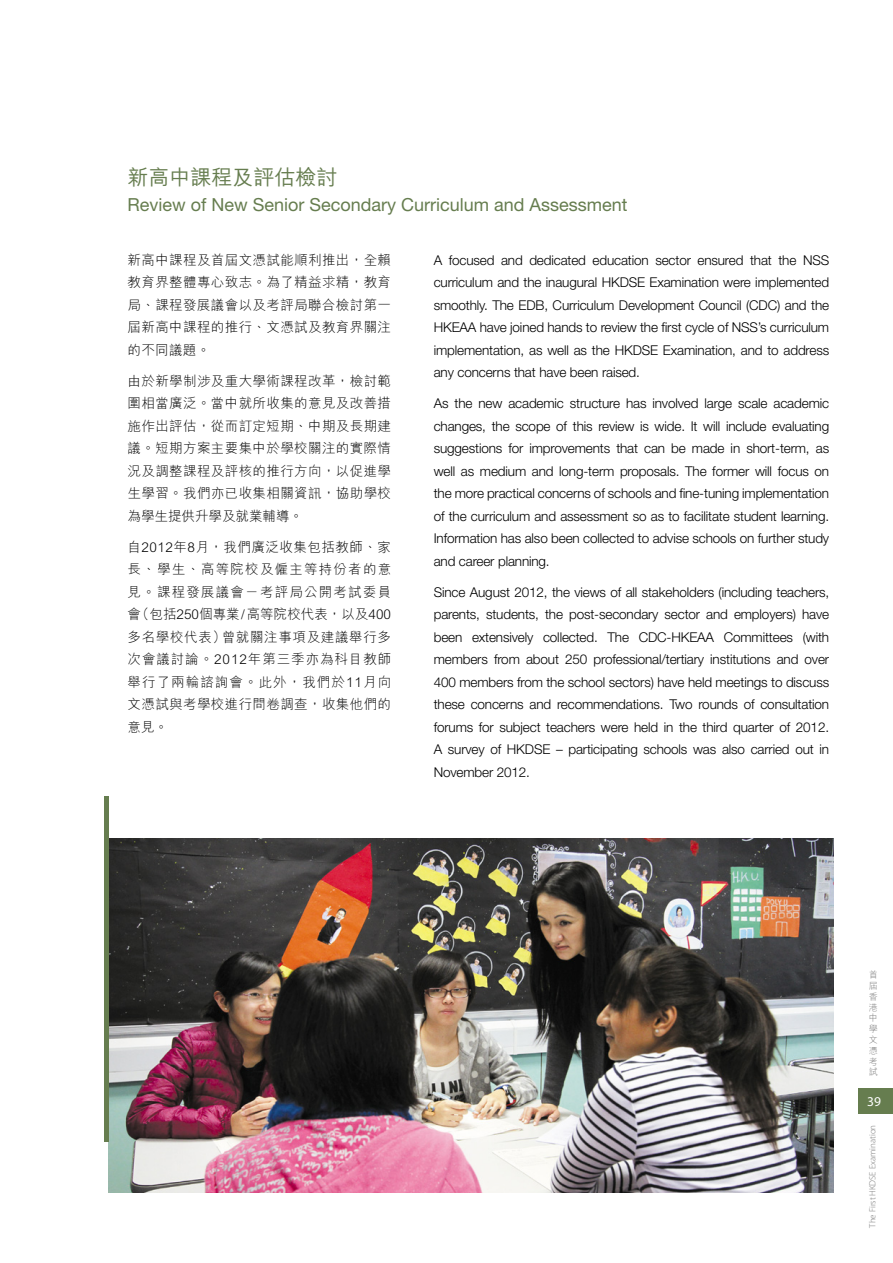
<style>
.page{position:relative;width:893px;height:1263px;background:#fff}
.page>*{position:absolute;margin:0;border:0;box-sizing:border-box;transform-origin:0 0}
.t1{font:21px "M Hei HK Medium E Ten B5 H";color:#667d4f}
.t2{font:18px "Helvetica Neue LT Std";color:#667d4f}
.t3{font:300 13.5px/22.5px "Helvetica Neue LT Std";letter-spacing:-.01em;color:#000;text-align:justify}
.t4{font:13.5px/22.5px "M Hei HK Light E Ten B5 H";letter-spacing:.03em;color:#000;text-align:justify}
.t5{font:13.5px "Myriad Pro";color:#fff}
.t6{font:300 9px "Myriad Pro";color:#787878}
.t7{font:9px/10.8px "M Hei HK Light E Ten B5 H";color:#787878;text-align:justify}
</style>
<div class="page">
<img style="left:108px;top:838px;width:725px;height:355px">
<hr style="left:105px;top:796px;width:4px;height:345px;background:#667d4f">
<div style="left:859px;top:1088px;width:34px;height:26px;background:#667d4f"></div>
<h1 class="t1" style="left:128px;top:169px;width:211px">新高中課程及評估檢討</h1>
<h2 class="t2" style="left:128px;top:198px;width:502px">Review of New Senior Secondary Curriculum and Assessment</h2>
<p class="t4" style="left:128px;top:250px;width:265px">新高中課程及首屆文憑試能順利推出，全賴教育界整體專心致志。為了精益求精，教育局、課程發展議會以及考評局聯合檢討第一屆新高中課程的推行、文憑試及教育界關注的不同議題。</p>
<p class="t4" style="left:128px;top:371px;width:265px">由於新學制涉及重大學術課程改革，檢討範圍相當廣泛。當中就所收集的意見及改善措施作出評估，從而訂定短期、中期及長期建議。短期方案主要集中於學校關注的實際情況及調整課程及評核的推行方向，以促進學生學習。我們亦已收集相關資訊，協助學校為學生提供升學及就業輔導。</p>
<p class="t4" style="left:128px;top:537px;width:265px">自2012年8月，我們廣泛收集包括教師、家長、學生、高等院校及僱主等持份者的意見。課程發展議會－考評局公開考試委員會（包括250個專業/ 高等院校代表，以及400多名學校代表）曾就關注事項及建議舉行多次會議討論。2012年第三季亦為科目教師舉行了兩輪諮詢會。此外，我們於11月向文憑試與考學校進行問卷調查，收集他們的意見。</p>
<p class="t3" style="left:434px;top:250px;width:397px">A focused and dedicated education sector ensured that the NSS curriculum and the inaugural HKDSE Examination were implemented smoothly. The EDB, Curriculum Development Council (CDC) and the HKEAA have joined hands to review the first cycle of NSS’s curriculum implementation, as well as the HKDSE Examination, and to address any concerns that have been raised.</p>
<p class="t3" style="left:434px;top:394px;width:397px">As the new academic structure has involved large scale academic changes, the scope of this review is wide. It will include evaluating suggestions for improvements that can be made in short-term, as well as medium and long-term proposals. The former will focus on the more practical concerns of schools and fine-tuning implementation of the curriculum and assessment so as to facilitate student learning.<br>Information has also been collected to advise schools on further study and career planning.</p>
<p class="t3" style="left:434px;top:582px;width:397px">Since August 2012, the views of all stakeholders (including teachers, parents, students, the post-secondary sector and employers) have been extensively collected. The CDC-HKEAA Committees (with members from about 250 professional/tertiary institutions and over 400 members from the school sectors) have held meetings to discuss these concerns and recommendations. Two rounds of consultation forums for subject teachers were held in the third quarter of 2012.<br>A survey of HKDSE – participating schools was also carried out in November 2012.</p>
<p class="t7" style="left:869px;top:970px;width:10px">首屆香港中學文憑考試</p>
<p class="t5" style="left:867px;top:1093px;width:15px">39</p>
<p class="t6" style="left:869px;top:1227px;width:104px;rotate:-90deg">The First HKDSE Examination</p>
</div>
